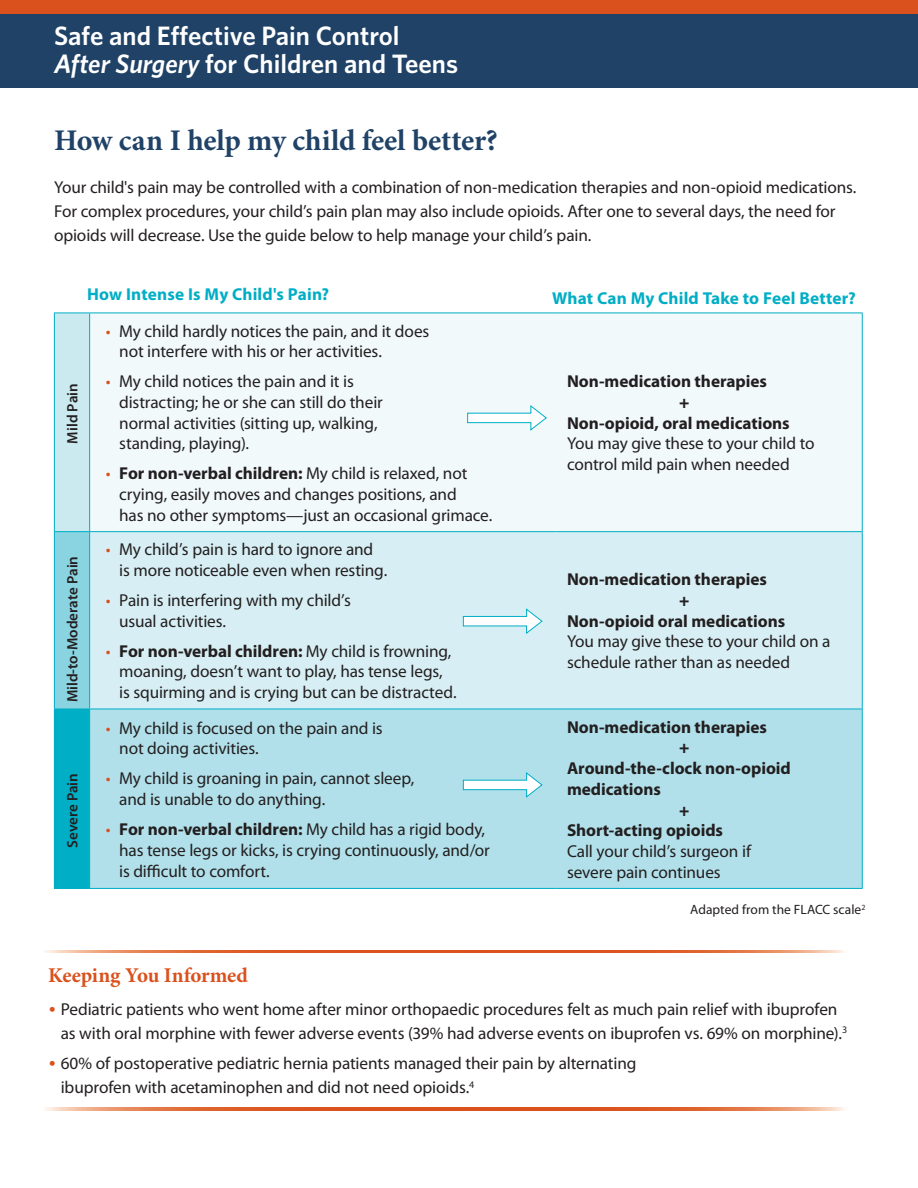
<style>
.page{position:relative;width:918px;height:1188px;background:#fff}
.page>*{position:absolute;margin:0;border:0;box-sizing:border-box;transform-origin:0 0}
.t1{font:700 30px "Minion Pro";letter-spacing:-.005em;color:#1f4266}
.t2{font:600 26.7px/27.9px "Whitney";color:#fff}
.t3{font:700 21px "Minion Pro";letter-spacing:-.005em;color:#da511d}
.t4{font:17.25px/20.7px "Myriad Pro";letter-spacing:-.01em;color:#231f20}
.t5{font:700 17.25px/20.7px "Myriad Pro";letter-spacing:-.005em;color:#231f20}
.t6{font:700 17.25px "Myriad Pro";letter-spacing:.01em;color:#00aec5}
.t7{font:900 17.25px "Myriad Pro";color:#231f20}
.t8{font:600 15px "Myriad Pro";color:#231f20}
.t9{font:13.5px "Myriad Pro";color:#231f20}
.s1{font-style:italic}
.s2{color:#da511d}
.s3{font-weight:700}
.s4{font-family:"Century Schoolbook";font-weight:700;color:#da511d}
</style>
<div class="page">
<div style="left:0;top:0;width:918px;height:87px;background:#1f4266"></div>
<div style="left:0;top:0;width:918px;height:14px;background:#da511d"></div>
<div style="left:54px;top:313px;width:36px;height:219px;background:#cbeaf0"></div>
<div style="left:90px;top:314px;width:772px;height:217px;background:#f1f9fb"></div>
<div style="left:54px;top:532px;width:36px;height:177px;background:#89d4e0"></div>
<div style="left:90px;top:532px;width:772px;height:177px;background:#d7eff4"></div>
<div style="left:54px;top:709px;width:36px;height:179px;background:#00aec5"></div>
<div style="left:90px;top:710px;width:772px;height:178px;background:#b1e0ea"></div>
<hr style="left:862px;top:709px;width:1px;height:179px;background:#00aec5">
<hr style="left:54px;top:888px;width:36px;height:1px;background:#00aec5">
<hr style="left:90px;top:888px;width:466px;height:1px;background:#00aec5">
<hr style="left:556px;top:888px;width:307px;height:1px;background:#00aec5">
<hr style="left:54px;top:313px;width:36px;height:1px;background:#00aec5">
<hr style="left:54px;top:313px;width:1px;height:218px;background:#00aec5">
<hr style="left:90px;top:313px;width:466px;height:1px;background:#00aec5">
<hr style="left:89px;top:313px;width:1px;height:218px;background:#00aec5">
<hr style="left:556px;top:313px;width:307px;height:1px;background:#00aec5">
<hr style="left:862px;top:313px;width:1px;height:218px;background:#00aec5">
<hr style="left:54px;top:531px;width:36px;height:1px;background:#00aec5">
<hr style="left:54px;top:532px;width:1px;height:177px;background:#00aec5">
<hr style="left:90px;top:531px;width:466px;height:1px;background:#00aec5">
<hr style="left:89px;top:532px;width:1px;height:177px;background:#00aec5">
<hr style="left:556px;top:531px;width:307px;height:1px;background:#00aec5">
<hr style="left:862px;top:532px;width:1px;height:177px;background:#00aec5">
<hr style="left:90px;top:709px;width:466px;height:1px;background:#00aec5">
<hr style="left:556px;top:709px;width:307px;height:1px;background:#00aec5">
<svg style="left:467px;top:404px;width:80px;height:27px"></svg>
<svg style="left:463px;top:608px;width:80px;height:27px"></svg>
<svg style="left:463px;top:772px;width:80px;height:26px"></svg>
<svg style="left:44px;top:950px;width:800px;height:3px;background:#e16f3f"></svg>
<svg style="left:44px;top:1108px;width:800px;height:3px;background:#e16f3f"></svg>
<h2 class="t2" style="left:54px;top:21px;width:406px">Safe and Effective Pain Control<br><span class="s1">After Surgery</span> for Children and Teens</h2>
<h1 class="t1" style="left:54px;top:119px;width:445px">How can I help my child feel better?</h1>
<p class="t4" style="left:54px;top:175px;width:804px;line-height:24px">Your child's pain may be controlled with a combination of non-medication therapies and non-opioid medications.<br>For complex procedures, your child’s pain plan may also include opioids. After one to several days, the need for opioids will decrease. Use the guide below to help manage your child’s pain.</p>
<p class="t8" style="left:63px;top:444px;width:62px;rotate:-90deg">Mild Pain</p>
<p class="t8" style="left:63px;top:702px;width:148px;rotate:-90deg">Mild-to-Moderate Pain</p>
<p class="t8" style="left:63px;top:848px;width:76px;rotate:-90deg">Severe Pain</p>
<p class="t6" style="left:87px;top:283px;width:244px">How Intense Is My Child's Pain?</p>
<p class="t6" style="left:552px;top:287px;width:305px">What Can My Child Take to Feel Better?</p>
<p class="t4" style="left:119px;top:320px;width:312px;text-indent:-13px"><span class="s2">•</span> My child hardly notices the pain, and it does not interfere with his or her activities.</p>
<p class="t4" style="left:119px;top:371px;width:265px;text-indent:-13px"><span class="s2">•</span> My child notices the pain and it is distracting; he or she can still do their normal activities (sitting up, walking, standing, playing).</p>
<p class="t4" style="left:119px;top:463px;width:375px;text-indent:-13px"><span class="s2">•</span> <span class="s3">For non-verbal children:</span> My child is relaxed, not crying, easily moves and changes positions, and<br>has no other symptoms—just an occasional grimace.</p>
<p class="t4" style="left:119px;top:539px;width:270px;text-indent:-13px"><span class="s2">•</span> My child’s pain is hard to ignore and is more noticeable even when resting.</p>
<p class="t4" style="left:119px;top:590px;width:233px;text-indent:-13px"><span class="s2">•</span> Pain is interfering with my child’s usual activities.</p>
<p class="t4" style="left:119px;top:640px;width:339px;text-indent:-13px"><span class="s2">•</span> <span class="s3">For non-verbal children:</span> My child is frowning, moaning, doesn’t want to play, has tense legs, is squirming and is crying but can be distracted.</p>
<p class="t4" style="left:119px;top:717px;width:265px;text-indent:-13px"><span class="s2">•</span> My child is focused on the pain and is not doing activities.</p>
<p class="t4" style="left:119px;top:768px;width:297px;text-indent:-13px"><span class="s2">•</span> My child is groaning in pain, cannot sleep, and is unable to do anything.</p>
<p class="t4" style="left:119px;top:819px;width:372px;text-indent:-13px"><span class="s2">•</span> <span class="s3">For non-verbal children:</span> My child has a rigid body, has tense legs or kicks, is crying continuously, and/or is difficult to comfort.</p>
<p class="t5" style="left:567px;top:371px;width:202px">Non-medication therapies</p>
<p class="t7" style="left:679px;top:391px;width:12px">+</p>
<p class="t5" style="left:567px;top:412px;width:224px">Non-opioid, oral medications</p>
<p class="t4" style="left:567px;top:433px;width:249px">You may give these to your child to control mild pain when needed</p>
<p class="t5" style="left:567px;top:569px;width:202px">Non-medication therapies</p>
<p class="t7" style="left:679px;top:589px;width:12px">+</p>
<p class="t5" style="left:567px;top:610px;width:220px">Non-opioid oral medications</p>
<p class="t4" style="left:567px;top:631px;width:265px">You may give these to your child on a schedule rather than as needed</p>
<p class="t5" style="left:567px;top:716px;width:202px">Non-medication therapies</p>
<p class="t7" style="left:679px;top:736px;width:12px">+</p>
<p class="t5" style="left:567px;top:757px;width:225px">Around-the-clock non-opioid medications</p>
<p class="t7" style="left:679px;top:798px;width:12px">+</p>
<p class="t5" style="left:567px;top:819px;width:158px">Short-acting opioids</p>
<p class="t4" style="left:567px;top:841px;width:186px">Call your child’s surgeon if severe pain continues</p>
<p class="t9" style="left:690px;top:901px;width:177px">Adapted from the FLACC scale<sup>2</sup></p>
<p class="t3" style="left:48px;top:961px;width:201px">Keeping You Informed</p>
<p class="t4" style="left:61px;top:997px;width:788px;line-height:24px;text-indent:-14px"><span class="s4">•</span> Pediatric patients who went home after minor orthopaedic procedures felt as much pain relief with ibuprofen as with oral morphine with fewer adverse events (39% had adverse events on ibuprofen vs. 69% on morphine).<sup>3</sup></p>
<p class="t4" style="left:61px;top:1051px;width:577px;line-height:24px;text-indent:-14px"><span class="s4">•</span> 60% of postoperative pediatric hernia patients managed their pain by alternating ibuprofen with acetaminophen and did not need opioids.<sup>4</sup></p>
</div>
